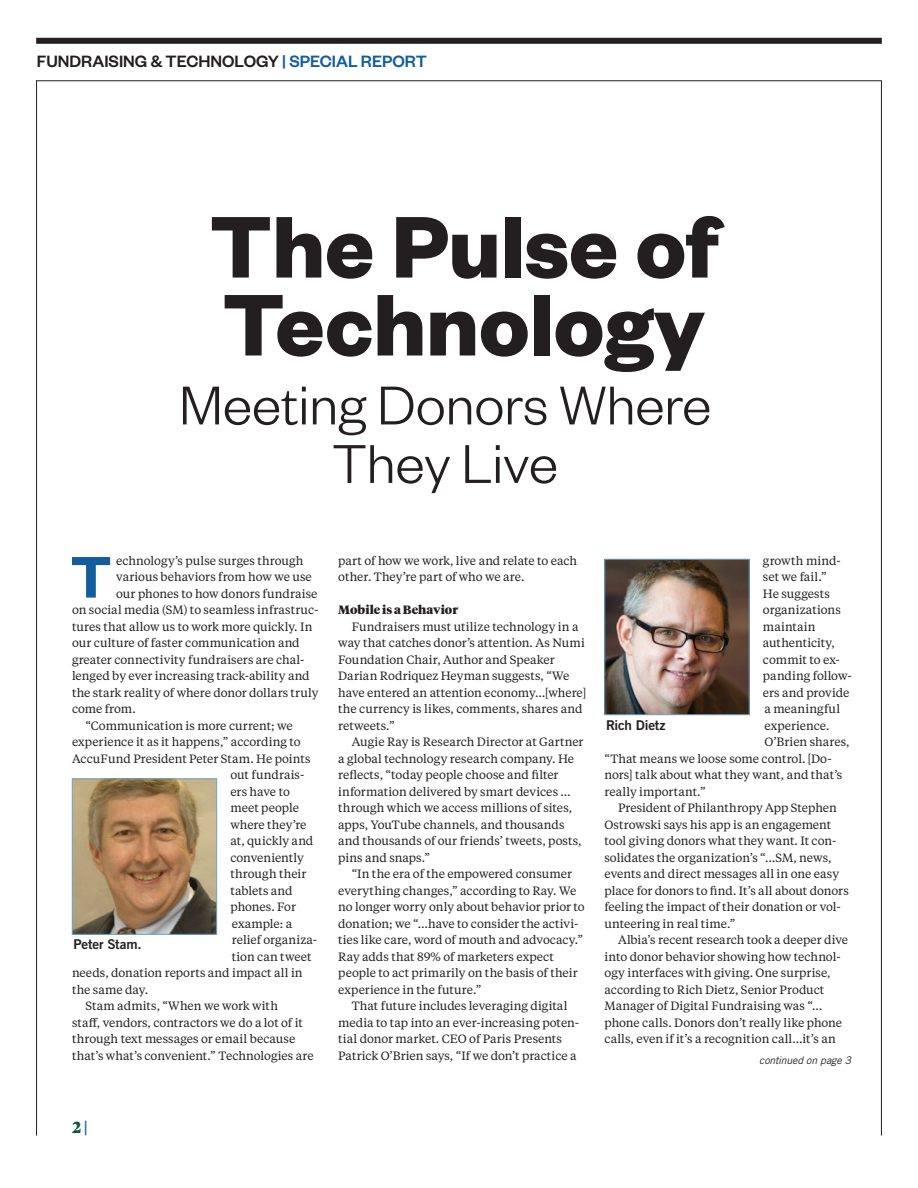
<style>
.page{position:relative;width:918px;height:1188px;background:#fff}
.page>*{position:absolute;margin:0;border:0;box-sizing:border-box;transform-origin:0 0}
.t1{font:700 96px/78px "Founders Grotesk";color:#231f20}
.t2{font:600 64.35px "Founders Grotesk";color:#135d9c}
.t3{font:300 60px/58.5px "Founders Grotesk";color:#231f20;text-align:center}
.t4{font:500 18px "Founders Grotesk";color:#231f20}
.t5{font:900 16.05px "Tiempos Headline";color:#105837}
.t6{font:13.5px "Trade Gothic LT Std Bd 2";letter-spacing:-.015em;color:#231f20}
.t7{font:12px/16.5px "Tiempos Text";color:#231f20}
.t8{font:900 12px "Tiempos Headline";letter-spacing:.005em;color:#231f20}
.t9{font:italic 10.5px "Trade Gothic LT Std";letter-spacing:-.01em;color:#231f20}
.s1{color:#135d9c}
.s2{color:#11679a}
</style>
<div class="page">
<div style="left:36px;top:38px;width:846px;height:6px;background:#231f20"></div>
<hr style="left:36px;top:80px;width:846px;height:1px;background:#231f20">
<hr style="left:36px;top:80px;width:1px;height:1056px;background:#231f20">
<hr style="left:881px;top:81px;width:1px;height:1055px;background:#231f20">
<img style="left:607px;top:561px;width:140px;height:152px">
<div style="left:605px;top:559px;width:144px;height:156px;border:1px solid #6ea8ca"></div>
<img style="left:74px;top:781px;width:141px;height:152px">
<div style="left:72px;top:779px;width:145px;height:156px;border:1px solid #6ea8ca"></div>
<h3 class="t4" style="left:37px;top:50px;width:392px">FUNDRAISING &amp; TECHNOLOGY <span class="s1">| SPECIAL REPORT</span></h3>
<h1 class="t1" style="left:209px;top:203px;width:510px">The Pulse of<br>Technology</h1>
<h3 class="t3" style="left:179px;top:373px;width:534px">Meeting Donors Where<br>They Live</h3>
<h2 class="t2" style="left:70px;top:536px;width:43px">T</h2>
<p class="t7" style="left:116px;top:552px;width:189px">echnology’s pulse surges through</p>
<p class="t7" style="left:116px;top:568px;width:197px">various behaviors from how we use</p>
<p class="t7" style="left:116px;top:585px;width:203px">our phones to how donors fundraise</p>
<p class="t7" style="left:72px;top:601px;width:248px">on social media (SM) to seamless infrastruc-</p>
<p class="t7" style="left:72px;top:618px;width:242px">tures that allow us to work more quickly. In</p>
<p class="t7" style="left:72px;top:634px;width:229px">our culture of faster communication and</p>
<p class="t7" style="left:72px;top:651px;width:234px">greater connectivity fundraisers are chal-</p>
<p class="t7" style="left:72px;top:667px;width:239px">lenged by ever increasing track-ability and</p>
<p class="t7" style="left:72px;top:684px;width:248px">the stark reality of where donor dollars truly</p>
<p class="t7" style="left:72px;top:700px;width:65px">come from.</p>
<p class="t7" style="left:86px;top:717px;width:209px">“Communication is more current; we</p>
<p class="t7" style="left:72px;top:733px;width:230px">experience it as it happens,” according to</p>
<p class="t7" style="left:72px;top:750px;width:240px">AccuFund President Peter Stam. He points</p>
<p class="t7" style="left:230px;top:766px;width:76px">out fundrais-</p>
<p class="t7" style="left:230px;top:783px;width:61px">ers have to</p>
<p class="t7" style="left:230px;top:799px;width:70px">meet people</p>
<p class="t7" style="left:230px;top:816px;width:78px">where they’re</p>
<p class="t7" style="left:230px;top:832px;width:84px">at, quickly and</p>
<p class="t7" style="left:230px;top:849px;width:75px">conveniently</p>
<p class="t7" style="left:230px;top:865px;width:78px">through their</p>
<p class="t7" style="left:230px;top:882px;width:64px">tablets and</p>
<p class="t7" style="left:230px;top:898px;width:67px">phones. For</p>
<p class="t7" style="left:232px;top:915px;width:62px">example: a</p>
<p class="t7" style="left:232px;top:931px;width:87px">relief organiza-</p>
<p class="t7" style="left:232px;top:948px;width:81px">tion can tweet</p>
<p class="t7" style="left:72px;top:964px;width:232px">needs, donation reports and impact all in</p>
<p class="t7" style="left:72px;top:981px;width:78px">the same day.</p>
<p class="t7" style="left:86px;top:997px;width:194px">Stam admits, “When we work with</p>
<p class="t7" style="left:72px;top:1014px;width:232px">staff, vendors, contractors we do a lot of it</p>
<p class="t7" style="left:72px;top:1030px;width:225px">through text messages or email because</p>
<p class="t7" style="left:72px;top:1047px;width:243px">that’s what’s convenient.” Technologies are</p>
<p class="t6" style="left:73px;top:936px;width:69px">Peter Stam.</p>
<p class="t7" style="left:338px;top:552px;width:240px">part of how we work, live and relate to each other. They’re part of who we are.</p>
<p class="t8" style="left:338px;top:601px;width:121px">Mobile is a Behavior</p>
<p class="t7" style="left:338px;top:618px;width:249px;text-indent:14px">Fundraisers must utilize technology in a way that catches donor’s attention. As Numi Foundation Chair, Author and Speaker Darian Rodriquez Heyman suggests, “We have entered an attention economy…[where] the currency is likes, comments, shares and retweets.”</p>
<p class="t7" style="left:338px;top:733px;width:247px;text-indent:14px">Augie Ray is Research Director at Gartner a global technology research company. He reflects, “today people choose and filter information delivered by smart devices … through which we access millions of sites, apps, YouTube channels, and thousands and thousands of our friends’ tweets, posts, pins and snaps.”</p>
<p class="t7" style="left:338px;top:865px;width:248px;text-indent:14px">“In the era of the empowered consumer everything changes,” according to Ray. We no longer worry only about behavior prior to donation; we “…have to consider the activi&shy;ties like care, word of mouth and advocacy.” Ray adds that 89% of marketers expect people to act primarily on the basis of their experience in the future.”</p>
<p class="t7" style="left:338px;top:997px;width:242px;text-indent:14px">That future includes leveraging digital media to tap into an ever-increasing poten&shy;tial donor market. CEO of Paris Presents Patrick O’Brien says, “If we don’t practice a</p>
<p class="t7" style="left:763px;top:552px;width:79px">growth mind-</p>
<p class="t7" style="left:763px;top:568px;width:65px">set we fail.”</p>
<p class="t7" style="left:763px;top:585px;width:68px">He suggests</p>
<p class="t7" style="left:763px;top:601px;width:79px">organizations</p>
<p class="t7" style="left:763px;top:618px;width:54px">maintain</p>
<p class="t7" style="left:763px;top:634px;width:73px">authenticity,</p>
<p class="t7" style="left:763px;top:651px;width:78px">commit to ex-</p>
<p class="t7" style="left:763px;top:667px;width:90px">panding follow-</p>
<p class="t7" style="left:763px;top:684px;width:88px">ers and provide</p>
<p class="t7" style="left:764px;top:700px;width:77px">a meaningful</p>
<p class="t7" style="left:764px;top:717px;width:67px">experience.</p>
<p class="t7" style="left:764px;top:733px;width:87px">O’Brien shares,</p>
<p class="t7" style="left:605px;top:750px;width:229px">“That means we loose some control. [Do-</p>
<p class="t7" style="left:605px;top:766px;width:239px">nors] talk about what they want, and that’s</p>
<p class="t7" style="left:605px;top:783px;width:103px">really important.”</p>
<p class="t7" style="left:618px;top:799px;width:220px">President of Philanthropy App Stephen</p>
<p class="t7" style="left:605px;top:816px;width:228px">Ostrowski says his app is an engagement</p>
<p class="t7" style="left:605px;top:832px;width:233px">tool giving donors what they want. It con-</p>
<p class="t7" style="left:605px;top:849px;width:229px">solidates the organization’s “…SM, news,</p>
<p class="t7" style="left:605px;top:865px;width:236px">events and direct messages all in one easy</p>
<p class="t7" style="left:605px;top:882px;width:246px">place for donors to find. It’s all about donors</p>
<p class="t7" style="left:605px;top:898px;width:238px">feeling the impact of their donation or vol-</p>
<p class="t7" style="left:605px;top:915px;width:133px">unteering in real time.”</p>
<p class="t7" style="left:618px;top:931px;width:232px">Albia’s recent research took a deeper dive</p>
<p class="t7" style="left:605px;top:948px;width:238px">into donor behavior showing how technol-</p>
<p class="t7" style="left:605px;top:964px;width:228px">ogy interfaces with giving. One surprise,</p>
<p class="t7" style="left:605px;top:981px;width:221px">according to Rich Dietz, Senior Product</p>
<p class="t7" style="left:605px;top:997px;width:219px">Manager of Digital Fundraising was “…</p>
<p class="t7" style="left:605px;top:1014px;width:239px">phone calls. Donors don’t really like phone</p>
<p class="t7" style="left:605px;top:1030px;width:233px">calls, even if it’s a recognition call…it’s an</p>
<p class="t9" style="left:759px;top:1054px;width:93px">continued on page 3</p>
<p class="t6" style="left:606px;top:716px;width:61px">Rich Dietz</p>
<h3 class="t5" style="left:72px;top:1116px;width:17px">2 <span class="s2">|</span></h3>
</div>
